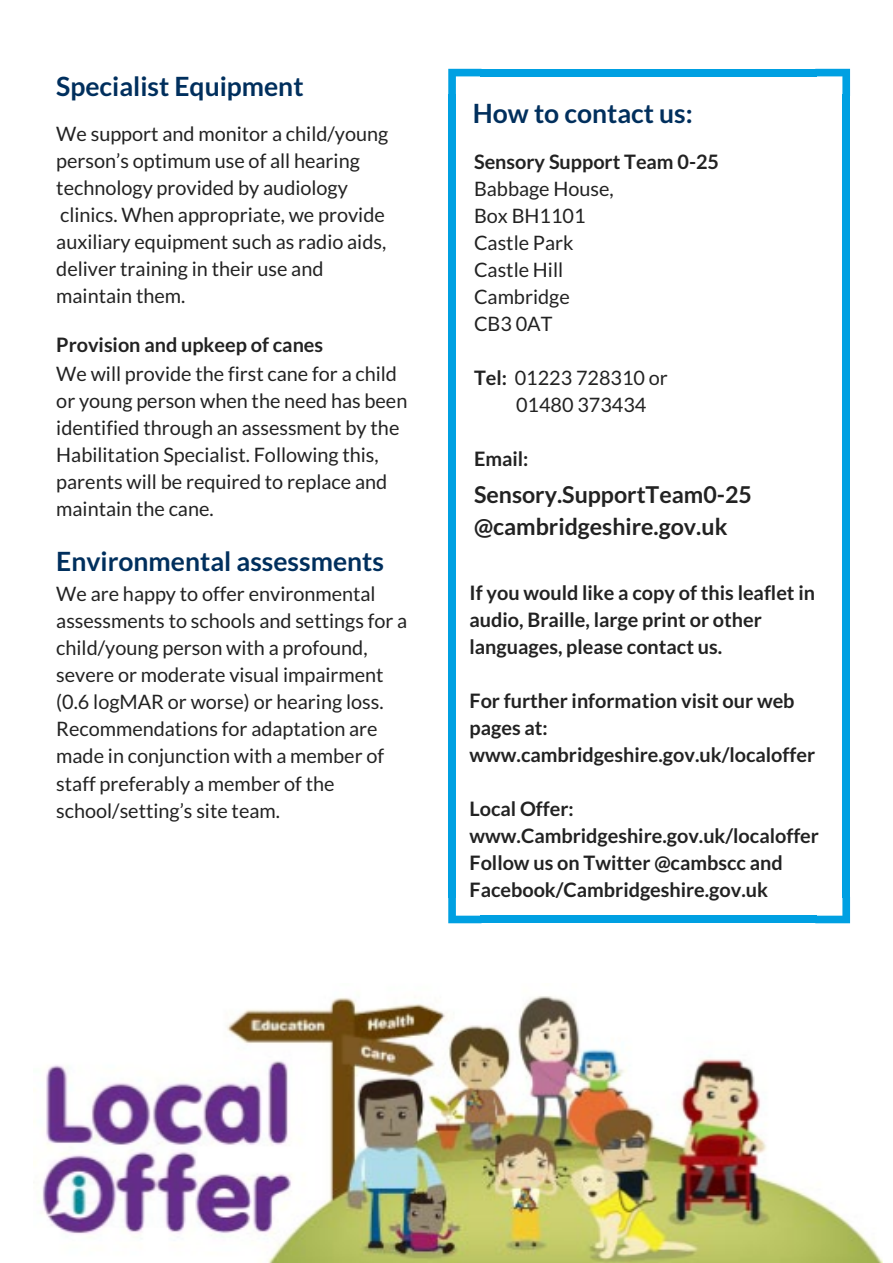
<style>
.page{position:relative;width:893px;height:1263px;background:#fff}
.page>*{position:absolute;margin:0;border:0;box-sizing:border-box;transform-origin:0 0}
.t1{font:700 26.55px "Lato";color:#002f5d}
.t2{font:700 23.25px/31.5px "Lato";color:#222}
.t3{font:19.8px/27px "Lato";color:#222}
.t4{font:700 19.8px/27px "Lato";color:#222}
.s1{font-weight:700}
</style>
<div class="page">
<svg style="left:448px;top:69px;width:33px;height:26px"></svg>
<div style="left:448px;top:95px;width:8px;height:803px;background:#00a0e2"></div>
<svg style="left:448px;top:898px;width:33px;height:25px"></svg>
<div style="left:480px;top:916px;width:336px;height:7px;background:#00a0e2"></div>
<svg style="left:815px;top:898px;width:35px;height:25px"></svg>
<div style="left:842px;top:95px;width:8px;height:803px;background:#00a0e2"></div>
<div style="left:480px;top:69px;width:336px;height:7px;background:#00a0e2"></div>
<svg style="left:815px;top:69px;width:35px;height:26px"></svg>
<img style="left:37px;top:996px;width:846px;height:267px">
<h1 class="t1" style="left:56px;top:70px;width:249px">Specialist Equipment</h1>
<p class="t3" style="left:56px;top:120px;width:333px">We support and monitor a child/young person’s optimum use of all hearing technology provided by audiology clinics. When appropriate, we provide auxiliary equipment such as radio aids, deliver training in their use and maintain them.</p>
<p class="t4" style="left:56px;top:331px;width:268px">Provision and upkeep of canes</p>
<p class="t3" style="left:56px;top:359px;width:353px">We will provide the first cane for a child or young person when the need has been identified through an assessment by the Habilitation Specialist. Following this, parents will be required to replace and maintain the cane.</p>
<h1 class="t1" style="left:56px;top:545px;width:329px">Environmental assessments</h1>
<p class="t3" style="left:56px;top:580px;width:353px">We are happy to offer environmental assessments to schools and settings for a child/young person with a profound, severe or moderate visual impairment (0.6 logMAR or worse) or hearing loss.<br>Recommendations for adaptation are made in conjunction with a member of staff preferably a member of the school/setting’s site team.</p>
<h1 class="t1" style="left:473px;top:97px;width:221px">How to contact us:</h1>
<p class="t4" style="left:474px;top:148px;width:247px">Sensory Support Team 0-25</p>
<p class="t3" style="left:474px;top:175px;width:141px">Babbage House,<br>Box BH1101<br>Castle Park<br>Castle Hill<br>Cambridge<br>CB3 0AT</p>
<p class="t3" style="left:516px;top:364px;width:153px;text-indent:-42px"><span class="s1">Tel:</span> 01223 728310 or<br>01480 373434</p>
<p class="t4" style="left:474px;top:445px;width:56px">Email:</p>
<p class="t2" style="left:474px;top:479px;width:279px">Sensory.SupportTeam0-25 @cambridgeshire.gov.uk</p>
<p class="t4" style="left:470px;top:579px;width:347px">If you would like a copy of this leaflet in audio, Braille, large print or other languages, please contact us.</p>
<p class="t4" style="left:470px;top:687px;width:347px">For further information visit our web pages at: www.cambridgeshire.gov.uk/localoffer</p>
<p class="t4" style="left:470px;top:795px;width:351px">Local Offer: www.Cambridgeshire.gov.uk/localoffer<br>Follow us on Twitter @cambscc and<br>Facebook/Cambridgeshire.gov.uk</p>
</div>
